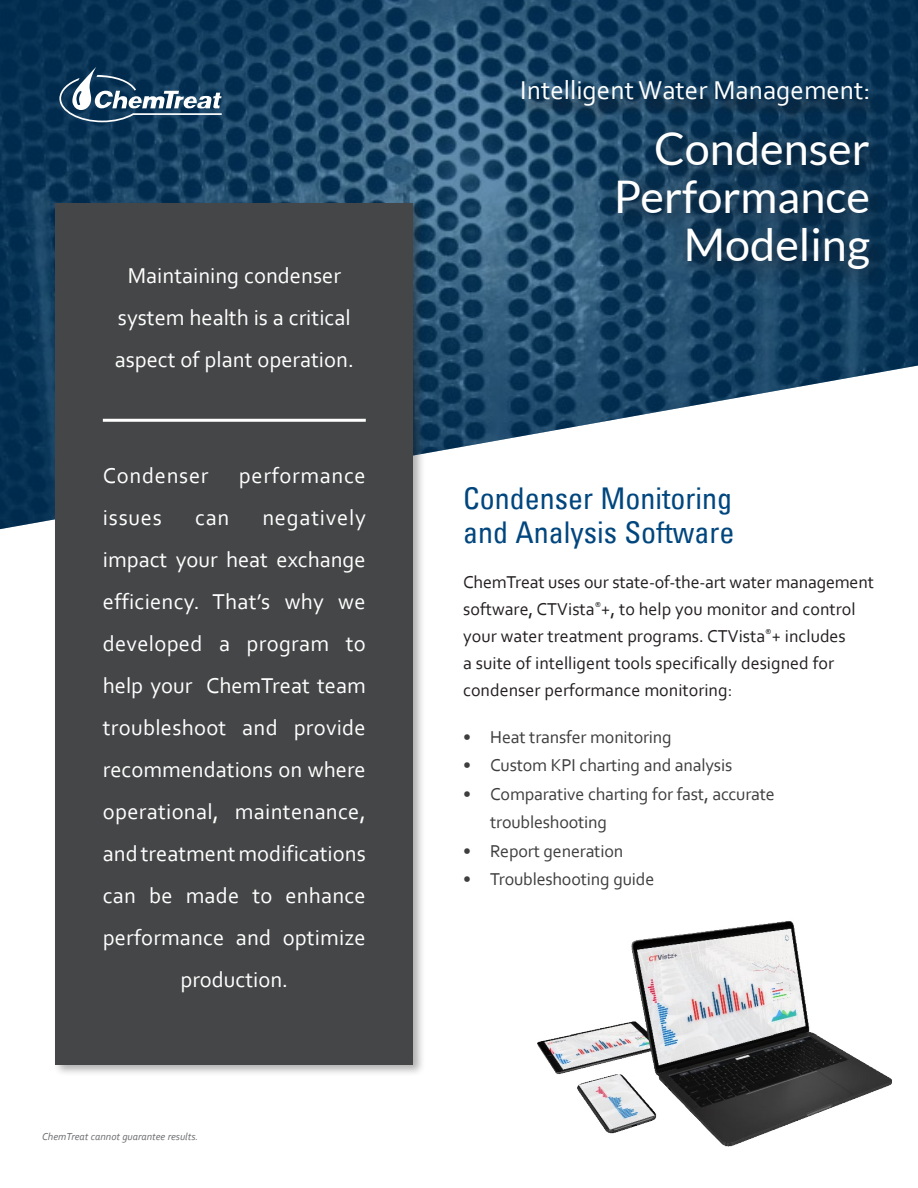
<style>
.page{position:relative;width:918px;height:1188px;background:#fff}
.page>*{position:absolute;margin:0;border:0;box-sizing:border-box;transform-origin:0 0}
.t1{font:45px/48px "Lato";color:#fff;text-align:right}
.t2{font:condensed 30px/34.5px "Univers LT";color:#00467e}
.t3{font:27px "Corbel";color:#fff}
.t4{font:22.5px/42px "Corbel";color:#fff;text-align:center}
.t5{font:22.5px "Corbel";letter-spacing:.03em;color:#fff}
.t6{font:22.5px "Corbel";letter-spacing:.035em;color:#fff}
.t7{font:18px/27px "Corbel";color:#231f20}
.t8{font:18px/28.5px "Corbel";letter-spacing:-.01em;color:#3e3e3f}
.t9{font:italic 10.5px "Corbel";color:#6c6d70}
</style>
<div class="page">
<img style="left:0;top:0;width:918px;height:529px">
<div style="left:53px;top:200px;width:373px;height:877px;background:#231f20;opacity:.35"></div>
<div style="left:56px;top:203px;width:357px;height:862px;background:#454647"></div>
<img style="left:537px;top:921px;width:355px;height:226px">
<div style="left:600px;top:115px;width:295px;height:181px;background:#231f20;opacity:.75"></div>
<div style="left:522px;top:85px;width:361px;height:39px;background:#231f20;opacity:.58"></div>
<svg style="left:59px;top:67px;width:162px;height:55px;background:#3d5f7a"></svg>
<hr style="left:103px;top:419px;width:263px;height:3px;background:#fff">
<p class="t4" style="left:115px;top:254px;width:241px">Maintaining condenser system health is a critical aspect of plant operation.</p>
<p class="t5" style="left:103px;top:462px;width:107px">Condenser</p>
<p class="t5" style="left:239px;top:462px;width:128px">performance</p>
<p class="t4" style="left:103px;top:496px;width:61px">issues</p>
<p class="t4" style="left:195px;top:496px;width:36px">can</p>
<p class="t6" style="left:262px;top:504px;width:105px">negatively</p>
<p class="t4" style="left:103px;top:538px;width:264px">impact your heat exchange</p>
<p class="t4" style="left:103px;top:580px;width:264px">efficiency. That’s why we</p>
<p class="t4" style="left:103px;top:622px;width:264px">developed a program to</p>
<p class="t4" style="left:103px;top:664px;width:264px">help your ChemTreat team</p>
<p class="t4" style="left:103px;top:706px;width:264px">troubleshoot and provide</p>
<p class="t4" style="left:103px;top:748px;width:264px">recommendations on where</p>
<p class="t4" style="left:103px;top:790px;width:264px">operational, maintenance,</p>
<p class="t4" style="left:103px;top:832px;width:264px">and treatment modifications</p>
<p class="t4" style="left:103px;top:874px;width:264px">can be made to enhance</p>
<p class="t4" style="left:103px;top:916px;width:264px">performance and optimize</p>
<p class="t4" style="left:180px;top:958px;width:109px">production.</p>
<p class="t9" style="left:42px;top:1130px;width:158px">ChemTreat cannot guarantee results.</p>
<p class="t3" style="left:520px;top:74px;width:352px">Intelligent Water Management:</p>
<h1 class="t1" style="left:614px;top:124px;width:258px">Condenser<br>Performance<br>Modeling</h1>
<h2 class="t2" style="left:463px;top:481px;width:273px">Condenser Monitoring and Analysis Software</h2>
<p class="t7" style="left:463px;top:568px;width:412px">ChemTreat uses our state-of-the-art water management software, CTVista<sup>®</sup>+, to help you monitor and control your water treatment programs. CTVista<sup>®</sup>+ includes<br>a suite of intelligent tools specifically designed for condenser performance monitoring:</p>
<p class="t8" style="left:463px;top:722px;width:210px">• Heat transfer monitoring</p>
<p class="t8" style="left:463px;top:751px;width:271px">• Custom KPI charting and analysis</p>
<p class="t8" style="left:490px;top:779px;width:286px;text-indent:-27px">• Comparative charting for fast, accurate troubleshooting</p>
<p class="t8" style="left:463px;top:836px;width:162px">• Report generation</p>
<p class="t8" style="left:463px;top:865px;width:193px">• Troubleshooting guide</p>
</div>
